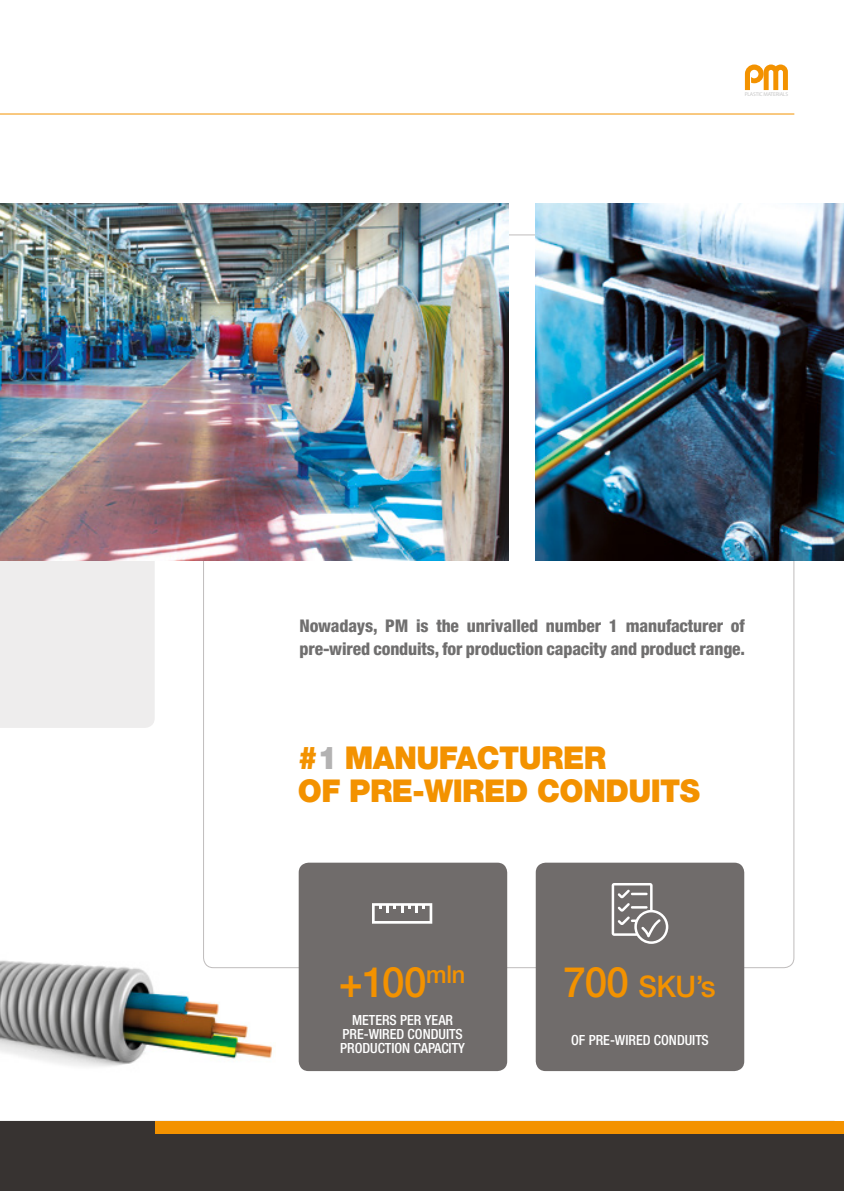
<style>
.page{position:relative;width:844px;height:1191px;background:#fff}
.page>*{position:absolute;margin:0;border:0;box-sizing:border-box;transform-origin:0 0}
.t1{font:500 42px "Helvetica Neue LT Std";color:#f39200;scale:.96 1}
.t2{font:900 31.5px/33.2px "Helvetica Neue LT Std";letter-spacing:-.02em;color:#f39200;scale:.96 1}
.t3{font:500 29.75px "Helvetica Neue LT Std";color:#f39200;scale:.96 1}
.t4{font:800 condensed 17.5px/22.8px "Helvetica Neue LTW1 G";letter-spacing:-.01em;color:#706f6f}
.t5{font:500 condensed 14px/14px "Helvetica Neue LTW1 G";color:#fff;text-align:center}
.t6{font:5.6px "Myriad Pro";letter-spacing:-.03em;color:#c6c6c6}
.s1{color:#b3b2b2}
.s2{font-size:42px}
</style>
<div class="page">
<hr style="left:0;top:114px;width:794px;height:1px;background:#f39200">
<div style="left:0;top:561px;width:155px;height:167px;background:#eeeded"></div>
<div style="left:0;top:1121px;width:843px;height:70px;background:#373331"></div>
<div style="left:155px;top:1121px;width:688px;height:12px;background:#f39200"></div>
<img style="left:535px;top:203px;width:308px;height:358px">
<svg style="left:744px;top:64px;width:43px;height:26px"></svg>
<img style="left:0;top:203px;width:508px;height:358px">
<div style="left:535px;top:862px;width:209px;height:209px;background:#706c6b;border-radius:10px"></div>
<div style="left:298px;top:862px;width:209px;height:209px;background:#706c6b;border-radius:10px"></div>
<svg style="left:372px;top:903px;width:60px;height:20px"></svg>
<svg style="left:611px;top:883px;width:57px;height:61px"></svg>
<img style="left:0;top:943px;width:276px;height:124px">
<p class="t6" style="left:744px;top:91px;width:45px">PLASTIC MATERIALS</p>
<p class="t4" style="left:299px;top:614px;width:447px">Nowadays, PM is the unrivalled number 1 manufacturer of pre-wired conduits, for production capacity and product range.</p>
<h2 class="t2" style="left:298px;top:740px;width:420px">#<span class="s1">1</span> MANUFACTURER<br>OF PRE-WIRED CONDUITS</h2>
<h1 class="t1" style="left:339px;top:956px;width:133px">+100<sup>mln</sup></h1>
<h3 class="t3" style="left:563px;top:968px;width:160px"><span class="s2">700</span> SKU’s</h3>
<p class="t5" style="left:340px;top:1013px;width:126px">METERS PER YEAR<br>PRE-WIRED CONDUITS<br>PRODUCTION CAPACITY</p>
<p class="t5" style="left:571px;top:1033px;width:139px">OF PRE-WIRED CONDUITS</p>
</div>
